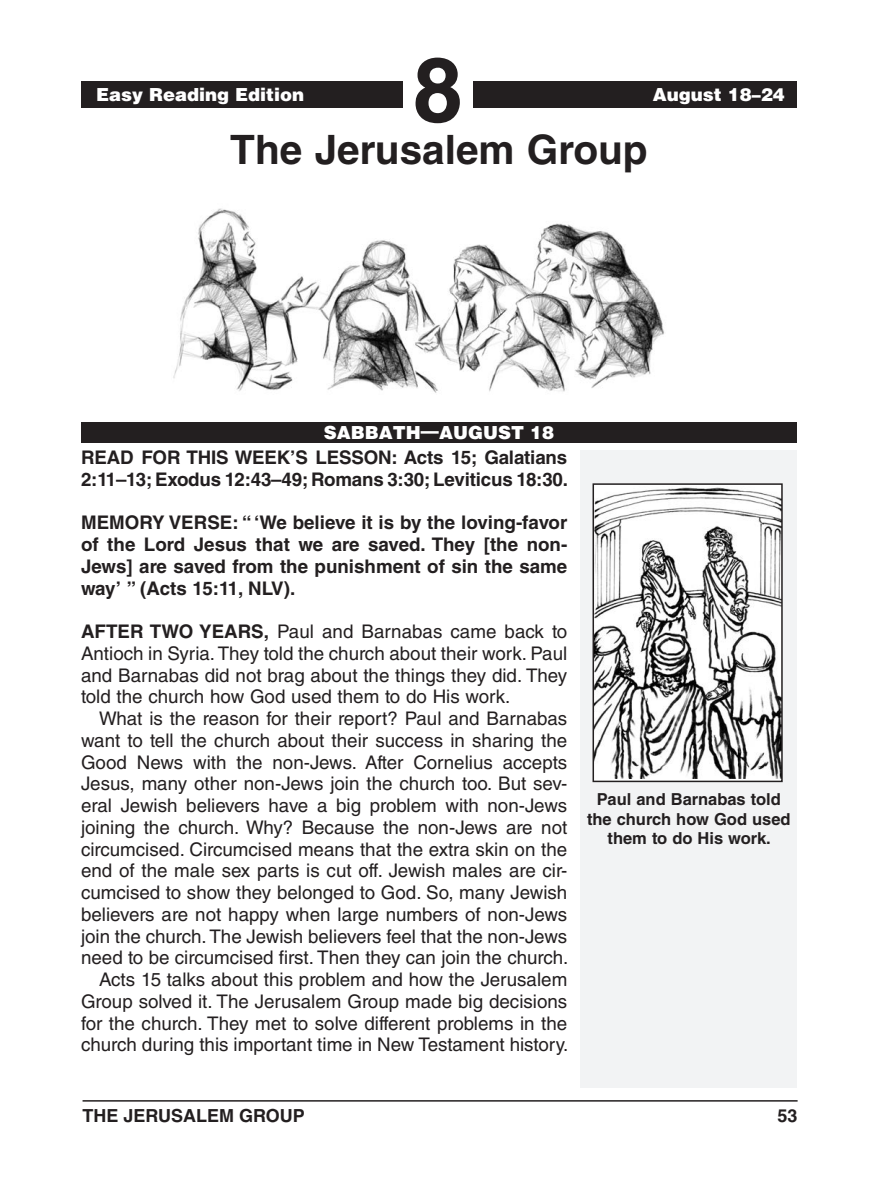
<style>
.page{position:relative;width:878px;height:1202px;background:#fff}
.page>*{position:absolute;margin:0;border:0;box-sizing:border-box;transform-origin:0 0}
.t1{font:700 90px "Helvetica LT Std";color:#231f20}
.Lesson_Title{font:700 40.5px "Helvetica LT Std";color:#231f20}
.Body_Text{font:18.75px/21.8px "Helvetica LT Std";color:#231f20;text-align:justify}
.Body_Text_NoIndent_B{font:700 18.75px/21.8px "Helvetica LT Std";letter-spacing:-.01em;color:#231f20}
.Body_Text_NoIndent_S{font:18.75px/21.8px "Helvetica LT Std";color:#231f20;text-align:justify}
.Running_Head_-_Right{font:900 18px "Helvetica LT Std";color:#fff}
.t2{font:700 18px "Helvetica LT Std";color:#231f20}
.Image_Captions{font:700 16.5px/19.5px "Helvetica LT Std";color:#231f20;text-align:center}
.s1{font-weight:700}
</style>
<div class="page">
<hr style="left:82px;top:1100px;width:715px;height:1px;background:#231f20">
<div style="left:580px;top:450px;width:216px;height:637px;background:#f2f3f4"></div>
<div style="left:81px;top:81px;width:322px;height:27px;background:#231f20"></div>
<div style="left:472px;top:81px;width:324px;height:27px;background:#231f20"></div>
<div style="left:81px;top:422px;width:715px;height:20px;background:#231f20"></div>
<img style="left:173px;top:208px;width:491px;height:185px">
<img style="left:595px;top:487px;width:184px;height:291px">
<div style="left:592px;top:483px;width:190px;height:299px;border:2px solid #231f20"></div>
<p class="Running_Head_-_Right" style="left:96px;top:82px;width:210px">Easy Reading Edition</p>
<h1 class="t1" style="left:412px;top:35px;width:52px">8</h1>
<p class="Running_Head_-_Right" style="left:652px;top:82px;width:134px">August 18–24</p>
<p class="Lesson_Title" style="left:230px;top:125px;width:419px">The Jerusalem Group</p>
<p class="Running_Head_-_Right" style="left:324px;top:421px;width:231px">SABBATH—AUGUST 18</p>
<p class="Body_Text_NoIndent_B" style="left:81px;top:446px;width:488px">READ FOR THIS WEEK’S LESSON: Acts 15; Galatians<br>2:11–13; Exodus 12:43–49; Romans 3:30; Leviticus 18:30.</p>
<p class="Body_Text_NoIndent_B" style="left:81px;top:511px;width:488px;text-align:justify">MEMORY VERSE: “ ‘We believe it is by the loving-favor of the Lord Jesus that we are saved. They [the non-Jews] are saved from the punishment of sin the same way’ ” (Acts 15:11, NLV).</p>
<p class="Body_Text_NoIndent_S" style="left:81px;top:620px;width:488px"><span class="s1">AFTER TWO YEARS,</span> Paul and Barnabas came back to Antioch in Syria. They told the church about their work. Paul and Barnabas did not brag about the things they did. They told the church how God used them to do His work.</p>
<p class="Body_Text" style="left:81px;top:707px;width:489px;text-indent:18px">What is the reason for their report? Paul and Barnabas want to tell the church about their success in sharing the Good News with the non-Jews. After Cornelius accepts Jesus, many other non-Jews join the church too. But sev&shy;eral Jewish believers have a big problem with non-Jews joining the church. Why? Because the non-Jews are not circumcised. Circumcised means that the extra skin on the end of the male sex parts is cut off. Jewish males are cir&shy;cumcised to show they belonged to God. So, many Jewish believers are not happy when large numbers of non-Jews join the church. The Jewish believers feel that the non-Jews need to be circumcised first. Then they can join the church.</p>
<p class="Body_Text" style="left:81px;top:968px;width:489px;text-indent:18px">Acts 15 talks about this problem and how the Jerusalem Group solved it. The Jerusalem Group made big decisions for the church. They met to solve different problems in the church during this important time in New Testament history.</p>
<p class="Image_Captions" style="left:587px;top:789px;width:205px">Paul and Barnabas told the church how God used them to do His work.</p>
<p class="t2" style="left:82px;top:1104px;width:224px">THE JERUSALEM GROUP</p>
<p class="t2" style="left:777px;top:1104px;width:22px">53</p>
</div>
